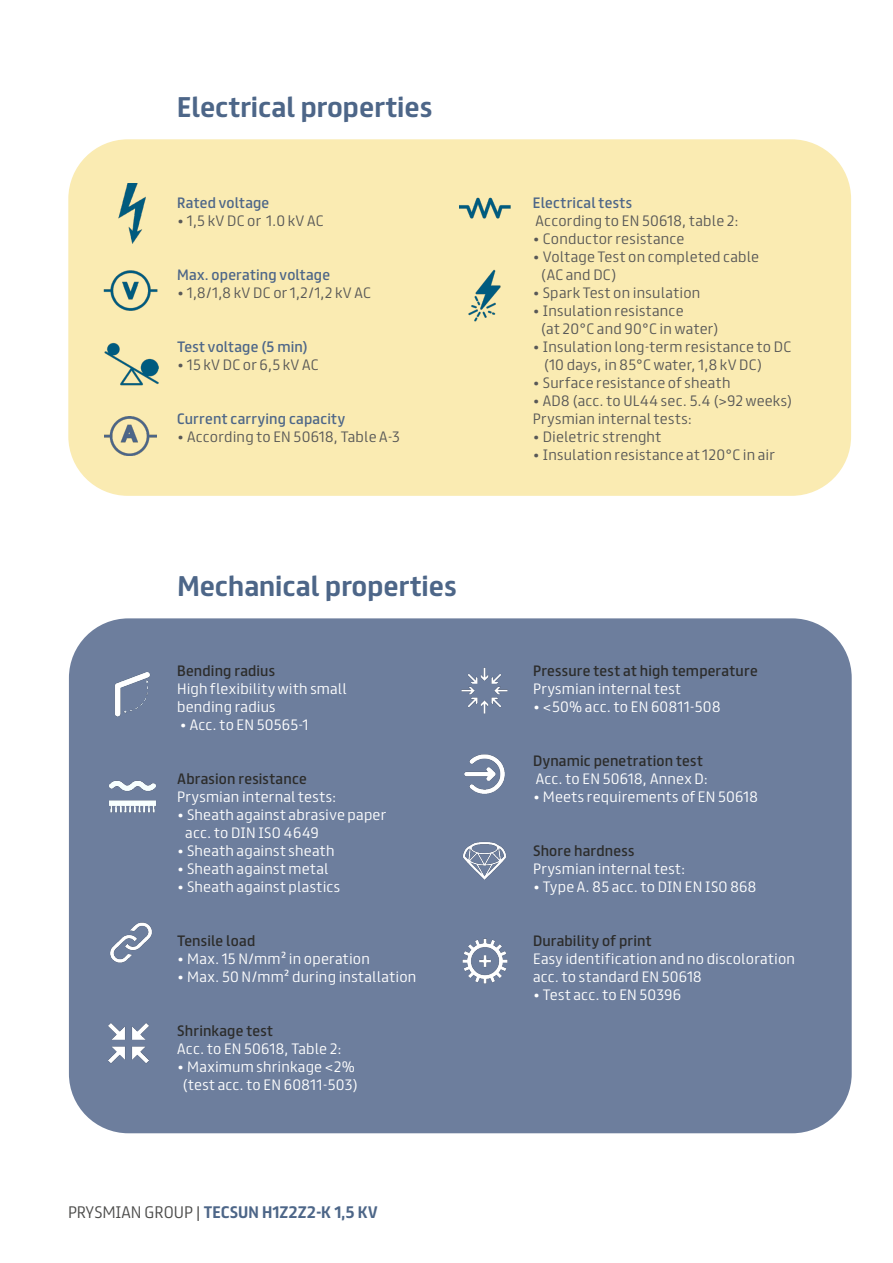
<style>
.page{position:relative;width:893px;height:1263px;background:#fff}
.page>*{position:absolute;margin:0;border:0;box-sizing:border-box;transform-origin:0 0}
.t1{font:700 25.5px "FS Truman";color:#4d6688}
.t2{font:700 15px "FS Truman";color:#4d6688}
.t3{font:300 13.5px/18px "FS Truman";letter-spacing:.02em;color:#fff}
.t4{font:300 13.5px/18px "FS Truman";letter-spacing:.02em;color:#585857}
.t5{font:13.5px "FS Truman";letter-spacing:.015em;color:#2c2c2b}
.t6{font:13.5px "FS Truman";letter-spacing:.015em;color:#4d6688}
.s1{font-weight:300;color:#4b4b4a}
</style>
<div class="page">
<div style="left:69px;top:618px;width:783px;height:515px;background:#6d7e9d;border-radius:60px"></div>
<div style="left:68px;top:139px;width:783px;height:357px;background:#faebb2;border-radius:60px"></div>
<img style="left:103px;top:270px;width:55px;height:41px">
<img style="left:110px;top:922px;width:42px;height:41px">
<img style="left:115px;top:672px;width:35px;height:45px">
<img style="left:109px;top:780px;width:47px;height:33px">
<img style="left:108px;top:1023px;width:41px;height:41px">
<img style="left:461px;top:667px;width:47px;height:47px">
<img style="left:464px;top:754px;width:41px;height:40px">
<img style="left:462px;top:842px;width:45px;height:38px">
<img style="left:462px;top:938px;width:46px;height:46px">
<img style="left:468px;top:269px;width:33px;height:53px">
<img style="left:459px;top:197px;width:51px;height:22px">
<img style="left:105px;top:342px;width:53px;height:44px">
<img style="left:118px;top:183px;width:28px;height:61px">
<img style="left:104px;top:417px;width:52px;height:39px">
<h1 class="t1" style="left:177px;top:85px;width:257px">Electrical properties</h1>
<p class="t6" style="left:177px;top:191px;width:94px">Rated voltage</p>
<p class="t4" style="left:177px;top:210px;width:148px">• 1,5 kV DC or 1.0 kV AC</p>
<p class="t6" style="left:177px;top:263px;width:154px">Max. operating voltage</p>
<p class="t4" style="left:177px;top:282px;width:195px">• 1,8/1,8 kV DC or 1,2/1,2 kV AC</p>
<p class="t6" style="left:177px;top:335px;width:132px">Test voltage (5 min)</p>
<p class="t4" style="left:177px;top:354px;width:143px">• 15 kV DC or 6,5 kV AC</p>
<p class="t6" style="left:177px;top:407px;width:169px">Current carrying capacity</p>
<p class="t4" style="left:177px;top:426px;width:224px">• According to EN 50618, Table A-3</p>
<h1 class="t1" style="left:178px;top:564px;width:281px">Mechanical properties</h1>
<p class="t5" style="left:177px;top:659px;width:99px">Bending radius</p>
<p class="t3" style="left:177px;top:678px;width:171px">High flexibility with small bending radius</p>
<p class="t3" style="left:180px;top:714px;width:130px">• Acc. to EN 50565-1</p>
<p class="t5" style="left:177px;top:767px;width:131px">Abrasion resistance</p>
<p class="t3" style="left:177px;top:786px;width:161px">Prysmian internal tests:</p>
<p class="t3" style="left:185px;top:804px;width:202px;text-indent:-8px">• Sheath against abrasive paper acc. to DIN ISO 4649</p>
<p class="t3" style="left:177px;top:840px;width:159px">• Sheath against sheath</p>
<p class="t3" style="left:177px;top:858px;width:153px">• Sheath against metal</p>
<p class="t3" style="left:177px;top:876px;width:165px">• Sheath against plastics</p>
<p class="t5" style="left:177px;top:929px;width:80px">Tensile load</p>
<p class="t3" style="left:177px;top:948px;width:194px">• Max. 15 N/mm² in operation</p>
<p class="t3" style="left:177px;top:966px;width:241px">• Max. 50 N/mm² during installation</p>
<p class="t5" style="left:177px;top:1019px;width:97px">Shrinkage test</p>
<p class="t3" style="left:177px;top:1038px;width:166px">Acc. to EN 50618, Table 2:</p>
<p class="t3" style="left:177px;top:1056px;width:182px;text-align:center">• Maximum shrinkage &lt;2% (test acc. to EN 60811-503)</p>
<p class="t2" style="left:68px;top:1199px;width:311px"><span class="s1">PRYSMIAN GROUP |</span> TECSUN H1Z2Z2-K 1,5 KV</p>
<p class="t6" style="left:533px;top:191px;width:101px">Electrical tests</p>
<p class="t4" style="left:536px;top:210px;width:205px">According to EN 50618, table 2:</p>
<p class="t4" style="left:533px;top:228px;width:153px">• Conductor resistance</p>
<p class="t4" style="left:541px;top:246px;width:220px;text-indent:-8px">• Voltage Test on completed cable (AC and DC)</p>
<p class="t4" style="left:533px;top:282px;width:169px">• Spark Test on insulation</p>
<p class="t4" style="left:541px;top:300px;width:179px;text-indent:-8px">• Insulation resistance<br>(at 20°C and 90°C in water)</p>
<p class="t4" style="left:544px;top:336px;width:249px;text-indent:-11px">• Insulation long-term resistance to DC (10 days, in 85°C water, 1,8 kV DC)</p>
<p class="t4" style="left:533px;top:372px;width:199px">• Surface resistance of sheath</p>
<p class="t4" style="left:533px;top:390px;width:261px">• AD8 (acc. to UL44 sec. 5.4 (&gt;92 weeks)<br>Prysmian internal tests:</p>
<p class="t4" style="left:533px;top:426px;width:130px">• Dieletric strenght</p>
<p class="t4" style="left:533px;top:444px;width:244px">• Insulation resistance at 120°C in air</p>
<p class="t5" style="left:533px;top:659px;width:226px">Pressure test at high temperature</p>
<p class="t3" style="left:533px;top:678px;width:150px">Prysmian internal test</p>
<p class="t3" style="left:533px;top:696px;width:189px">• &lt;50% acc. to EN 60811-508</p>
<p class="t5" style="left:533px;top:749px;width:171px">Dynamic penetration test</p>
<p class="t3" style="left:536px;top:768px;width:174px">Acc. to EN 50618, Annex D:</p>
<p class="t3" style="left:533px;top:786px;width:226px">• Meets requirements of EN 50618</p>
<p class="t5" style="left:533px;top:839px;width:103px">Shore hardness</p>
<p class="t3" style="left:533px;top:858px;width:154px">Prysmian internal test:</p>
<p class="t3" style="left:533px;top:876px;width:225px">• Type A. 85 acc. to DIN EN ISO 868</p>
<p class="t5" style="left:533px;top:929px;width:120px">Durability of print</p>
<p class="t3" style="left:533px;top:948px;width:263px">Easy identification and no discoloration acc. to standard EN 50618</p>
<p class="t3" style="left:533px;top:984px;width:150px">• Test acc. to EN 50396</p>
</div>
